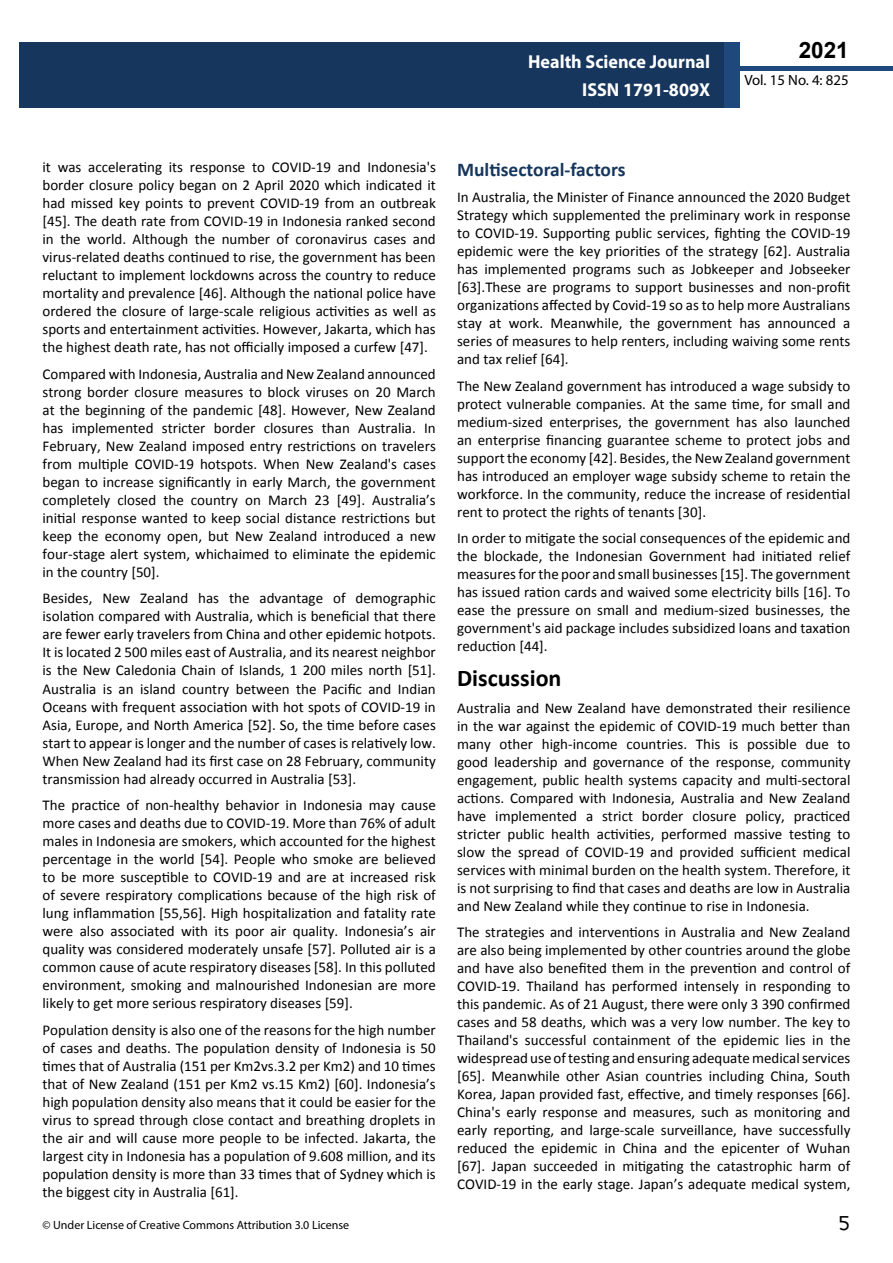
<style>
.page{position:relative;width:893px;height:1263px;background:#fff}
.page>*{position:absolute;margin:0;border:0;box-sizing:border-box;transform-origin:0 0}
.t1{font:25.5px "Tunga";color:#000}
.t2{font:700 24px "Calibri";color:#000}
.t3{font:700 22.5px "Arial";color:#000}
.t4{font:700 19.5px "Calibri";color:#16365d}
.t5{font:700 18.75px/27.2px "Myriad Pro";color:#fff;text-align:right;scale:.96 1}
.t6{font:15px/18px "Calibri";color:#000;text-align:justify}
.t7{font:14.85px "Myriad Pro";color:#000}
.t8{font:12px "Myriad Pro";color:#000}
</style>
<div class="page">
<div style="left:722px;top:66px;width:171px;height:5px;background:#1f497d"></div>
<div style="left:19px;top:42px;width:706px;height:66px;background:#16365d"></div>
<div style="left:725px;top:42px;width:15px;height:66px;background:#1f497d"></div>
<p class="t5" style="left:528px;top:48px;width:191px">Health Science Journal<br>ISSN 1791-809X</p>
<h3 class="t3" style="left:799px;top:35px;width:52px">2021</h3>
<p class="t7" style="left:744px;top:71px;width:106px">Vol. 15 No. 4: 825</p>
<p class="t6" style="left:43px;top:158px;width:395px">it was accelerating its response to COVID-19 and Indonesia's border closure policy began on 2 April 2020 which indicated it had missed key points to prevent COVID-19 from an outbreak [45]. The death rate from COVID-19 in Indonesia ranked second in the world. Although the number of coronavirus cases and virus-related deaths continued to rise, the government has been reluctant to implement lockdowns across the country to reduce mortality and prevalence [46]. Although the national police have ordered the closure of large-scale religious activities as well as sports and entertainment activities. However, Jakarta, which has the highest death rate, has not officially imposed a curfew [47].</p>
<p class="t6" style="left:43px;top:365px;width:395px">Compared with Indonesia, Australia and New Zealand announced strong border closure measures to block viruses on 20 March at the beginning of the pandemic [48]. However, New Zealand has implemented stricter border closures than Australia. In February, New Zealand imposed entry restrictions on travelers from multiple COVID-19 hotspots. When New Zealand's cases began to increase significantly in early March, the government completely closed the country on March 23 [49]. Australia’s initial response wanted to keep social distance restrictions but keep the economy open, but New Zealand introduced a new four-stage alert system, whichaimed to eliminate the epidemic in the country [50].</p>
<p class="t6" style="left:43px;top:589px;width:395px">Besides, New Zealand has the advantage of demographic isolation compared with Australia, which is beneficial that there are fewer early travelers from China and other epidemic hotpots.<br>It is located 2 500 miles east of Australia, and its nearest neighbor is the New Caledonia Chain of Islands, 1 200 miles north [51].<br>Australia is an island country between the Pacific and Indian Oceans with frequent association with hot spots of COVID-19 in Asia, Europe, and North America [52]. So, the time before cases start to appear is longer and the number of cases is relatively low.<br>When New Zealand had its first case on 28 February, community transmission had already occurred in Australia [53].</p>
<p class="t6" style="left:43px;top:796px;width:395px">The practice of non-healthy behavior in Indonesia may cause more cases and deaths due to COVID-19. More than 76% of adult males in Indonesia are smokers, which accounted for the highest percentage in the world [54]. People who smoke are believed to be more susceptible to COVID-19 and are at increased risk of severe respiratory complications because of the high risk of lung inflammation [55,56]. High hospitalization and fatality rate were also associated with its poor air quality. Indonesia’s air quality was considered moderately unsafe [57]. Polluted air is a common cause of acute respiratory diseases [58]. In this polluted environment, smoking and malnourished Indonesian are more likely to get more serious respiratory diseases [59].</p>
<p class="t6" style="left:43px;top:1020px;width:395px">Population density is also one of the reasons for the high number of cases and deaths. The population density of Indonesia is 50 times that of Australia (151 per Km2vs.3.2 per Km2) and 10 times that of New Zealand (151 per Km2 vs.15 Km2) [60]. Indonesia’s high population density also means that it could be easier for the virus to spread through close contact and breathing droplets in the air and will cause more people to be infected. Jakarta, the largest city in Indonesia has a population of 9.608 million, and its population density is more than 33 times that of Sydney which is the biggest city in Australia [61].</p>
<p class="t8" style="left:43px;top:1218px;width:308px">© Under License of Creative Commons Attribution 3.0 License</p>
<h3 class="t4" style="left:457px;top:157px;width:170px">Multisectoral-factors</h3>
<p class="t6" style="left:457px;top:188px;width:395px">In Australia, the Minister of Finance announced the 2020 Budget Strategy which supplemented the preliminary work in response to COVID-19. Supporting public services, fighting the COVID-19 epidemic were the key priorities of the strategy [62]. Australia has implemented programs such as Jobkeeper and Jobseeker [63].These are programs to support businesses and non-profit organizations affected by Covid-19 so as to help more Australians stay at work. Meanwhile, the government has announced a series of measures to help renters, including waiving some rents and tax relief [64].</p>
<p class="t6" style="left:457px;top:377px;width:395px">The New Zealand government has introduced a wage subsidy to protect vulnerable companies. At the same time, for small and medium-sized enterprises, the government has also launched an enterprise financing guarantee scheme to protect jobs and support the economy [42]. Besides, the New Zealand government has introduced an employer wage subsidy scheme to retain the workforce. In the community, reduce the increase of residential rent to protect the rights of tenants [30].</p>
<p class="t6" style="left:457px;top:529px;width:395px">In order to mitigate the social consequences of the epidemic and the blockade, the Indonesian Government had initiated relief measures for the poor and small businesses [15]. The government has issued ration cards and waived some electricity bills [16]. To ease the pressure on small and medium-sized businesses, the government's aid package includes subsidized loans and taxation reduction [44].</p>
<h2 class="t2" style="left:457px;top:663px;width:106px">Discussion</h2>
<p class="t6" style="left:457px;top:699px;width:395px">Australia and New Zealand have demonstrated their resilience in the war against the epidemic of COVID-19 much better than many other high-income countries. This is possible due to good leadership and governance of the response, community engagement, public health systems capacity and multi-sectoral actions. Compared with Indonesia, Australia and New Zealand have implemented a strict border closure policy, practiced stricter public health activities, performed massive testing to slow the spread of COVID-19 and provided sufficient medical services with minimal burden on the health system. Therefore, it is not surprising to find that cases and deaths are low in Australia and New Zealand while they continue to rise in Indonesia.</p>
<p class="t6" style="left:457px;top:923px;width:395px">The strategies and interventions in Australia and New Zealand are also being implemented by other countries around the globe and have also benefited them in the prevention and control of COVID-19. Thailand has performed intensely in responding to this pandemic. As of 21 August, there were only 3 390 confirmed cases and 58 deaths, which was a very low number. The key to Thailand's successful containment of the epidemic lies in the widespread use of testing and ensuring adequate medical services [65]. Meanwhile other Asian countries including China, South Korea, Japan provided fast, effective, and timely responses [66].<br>China's early response and measures, such as monitoring and early reporting, and large-scale surveillance, have successfully reduced the epidemic in China and the epicenter of Wuhan [67]. Japan succeeded in mitigating the catastrophic harm of COVID-19 in the early stage. Japan’s adequate medical system,</p>
<h1 class="t1" style="left:839px;top:1206px;width:13px">5</h1>
</div>
